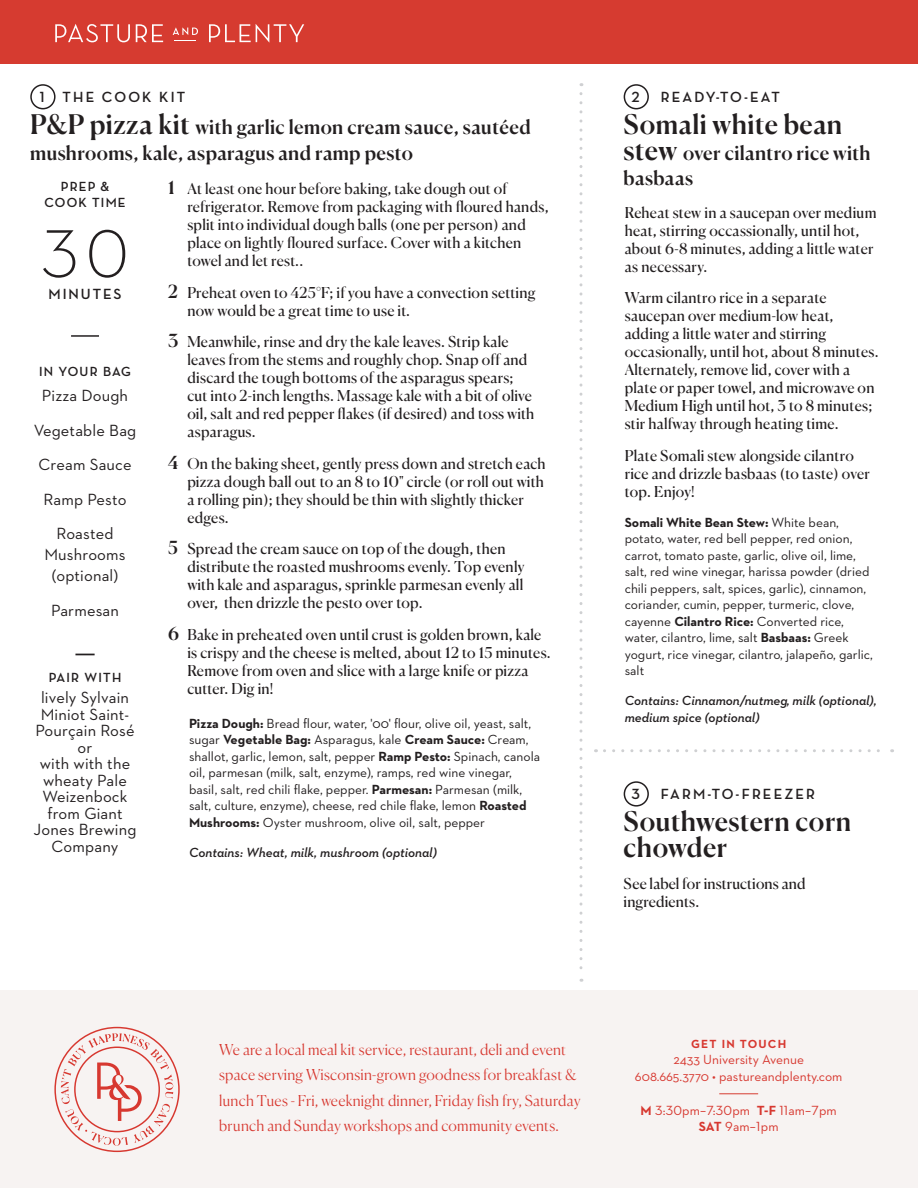
<style>
.page{position:relative;width:918px;height:1188px;background:#fff}
.page>*{position:absolute;margin:0;border:0;box-sizing:border-box;transform-origin:0 0}
.t1{font:300 69px "Neutraface 2 Text";color:#231f20}
.t2{font:500 27px/25.5px "Canela";letter-spacing:.015em;color:#231f20}
.t3{font:500 19.5px/25.5px "Canela";letter-spacing:.015em;color:#231f20}
.List_of_Ingredients{font:16.5px/16.5px "Neutraface 2 Text";letter-spacing:.01em;color:#231f20;text-align:center}
.t4{font:15px/18px "Canela";letter-spacing:.015em;color:#231f20}
.t5{font:300 15px/25.5px "Canela";letter-spacing:.015em;color:#d73830}
.t6{font:700 15px "Neutraface Display";letter-spacing:.145em;color:#231f20}
.t7{font:13.5px/16.5px "Neutraface 2 Text";color:#231f20}
.t8{font:italic 600 13.5px/16.5px "Neutraface 2 Text";color:#231f20}
.t9{font:13.5px "Neutraface 2 Text";color:#d73830}
.List_of_Ingredients-2{font:700 13.5px/16.2px "Neutraface Display";letter-spacing:.09em;color:#231f20;text-align:center}
.t10{font:700 12px "Neutraface 2 Text";letter-spacing:.1em;color:#d73830}
.s1{font-size:27px}
.s2{font-weight:500;font-size:18px}
.s3{font-weight:700}
</style>
<div class="page">
<div style="left:0;top:991px;width:918px;height:197px;background:#f7f3f2"></div>
<div style="left:0;top:0;width:918px;height:64px;background:#d63b30"></div>
<svg style="left:55px;top:24px;width:75px;height:18px"></svg>
<svg style="left:136px;top:24px;width:27px;height:18px"></svg>
<svg style="left:173px;top:27px;width:25px;height:14px"></svg>
<svg style="left:209px;top:24px;width:95px;height:19px"></svg>
<svg style="left:54px;top:1027px;width:126px;height:125px"></svg>
<hr style="left:719px;top:1093px;width:39px;height:1px;background:#d63b30">
<div style="left:30px;top:84px;width:26px;height:25px;border:2px solid #231f20;border-radius:50%"></div>
<div style="left:624px;top:84px;width:25px;height:25px;border:2px solid #231f20;border-radius:50%"></div>
<div style="left:624px;top:781px;width:25px;height:26px;border:2px solid #231f20;border-radius:50%"></div>
<svg style="left:579px;top:94px;width:3px;height:888px"></svg>
<hr style="left:71px;top:335px;width:28px;height:2px;background:#231f20">
<svg style="left:75px;top:654px;width:20px;height:1px"></svg>
<svg style="left:604px;top:749px;width:289px;height:3px"></svg>
<p class="t6" style="left:40px;top:88px;width:6px">1</p>
<p class="t6" style="left:63px;top:89px;width:124px">THE COOK KIT</p>
<p class="t3" style="left:30px;top:113px;width:502px"><span class="s1">P&amp;P pizza kit</span> with garlic lemon cream sauce, sautéed mushrooms, kale, asparagus and ramp pesto</p>
<p class="List_of_Ingredients-2" style="left:44px;top:178px;width:83px">PREP &amp;<br>COOK TIME</p>
<p class="t1" style="left:41px;top:211px;width:89px">30</p>
<p class="t6" style="left:49px;top:285px;width:75px">MINUTES</p>
<p class="List_of_Ingredients-2" style="left:39px;top:364px;width:94px">IN YOUR BAG</p>
<p class="List_of_Ingredients" style="left:42px;top:387px;width:88px">Pizza Dough</p>
<p class="List_of_Ingredients" style="left:34px;top:422px;width:104px">Vegetable Bag</p>
<p class="List_of_Ingredients" style="left:39px;top:456px;width:95px">Cream Sauce</p>
<p class="List_of_Ingredients" style="left:44px;top:491px;width:84px">Ramp Pesto</p>
<p class="List_of_Ingredients" style="left:44px;top:523px;width:83px;line-height:21px">Roasted<br>Mushrooms (optional)</p>
<p class="List_of_Ingredients" style="left:51px;top:602px;width:70px">Parmesan</p>
<p class="List_of_Ingredients-2" style="left:49px;top:670px;width:74px">PAIR WITH</p>
<p class="List_of_Ingredients" style="left:34px;top:689px;width:104px">lively Sylvain<br>Miniot Saint-<br>Pourçain Rosé or<br>with with the wheaty Pale<br>Weizenbock from Giant<br>Jones Brewing<br>Company</p>
<p class="t4" style="left:187px;top:179px;width:363px;text-indent:-19px"><span class="s2">1</span> At least one hour before baking, take dough out of refrigerator. Remove from packaging with floured hands, split into individual dough balls (one per person) and place on lightly floured surface. Cover with a kitchen towel and let rest..</p>
<p class="t4" style="left:187px;top:282px;width:350px;text-indent:-19px"><span class="s2">2</span> Preheat oven to 425°F; if you have a convection setting now would be a great time to use it.</p>
<p class="t4" style="left:187px;top:332px;width:349px;text-indent:-19px"><span class="s2">3</span> Meanwhile, rinse and dry the kale leaves. Strip kale leaves from the stems and roughly chop. Snap off and discard the tough bottoms of the asparagus spears; cut into 2-inch lengths. Massage kale with a bit of olive oil, salt and red pepper flakes (if desired) and toss with asparagus.</p>
<p class="t4" style="left:187px;top:453px;width:360px;text-indent:-19px"><span class="s2">4</span> On the baking sheet, gently press down and stretch each pizza dough ball out to an 8 to 10" circle (or roll out with a rolling pin); they should be thin with slightly thicker edges.</p>
<p class="t4" style="left:187px;top:539px;width:339px;text-indent:-19px"><span class="s2">5</span> Spread the cream sauce on top of the dough, then distribute the roasted mushrooms evenly. Top evenly with kale and asparagus, sprinkle parmesan evenly all over, then drizzle the pesto over top.</p>
<p class="t4" style="left:187px;top:624px;width:365px;text-indent:-19px"><span class="s2">6</span> Bake in preheated oven until crust is golden brown, kale is crispy and the cheese is melted, about 12 to 15 minutes.<br>Remove from oven and slice with a large knife or pizza cutter. Dig in!</p>
<p class="t7" style="left:189px;top:715px;width:353px"><span class="s3">Pizza Dough:</span> Bread flour, water, '00' flour, olive oil, yeast, salt, sugar <span class="s3">Vegetable Bag:</span> Asparagus, kale <span class="s3">Cream Sauce:</span> Cream, shallot, garlic, lemon, salt, pepper <span class="s3">Ramp Pesto:</span> Spinach, canola oil, parmesan (milk, salt, enzyme), ramps, red wine vinegar, basil, salt, red chili flake, pepper. <span class="s3">Parmesan:</span> Parmesan (milk, salt, culture, enzyme), cheese, red chile flake, lemon <span class="s3">Roasted Mushrooms:</span> Oyster mushroom, olive oil, salt, pepper</p>
<p class="t8" style="left:189px;top:844px;width:249px">Contains: Wheat, milk, mushroom (optional)</p>
<p class="t6" style="left:632px;top:88px;width:10px">2</p>
<p class="t6" style="left:661px;top:89px;width:120px">READY-TO-EAT</p>
<p class="t2" style="left:624px;top:110px;width:220px">Somali white bean</p>
<p class="t3" style="left:624px;top:138px;width:249px"><span class="s1">stew</span> over cilantro rice with basbaas</p>
<p class="t4" style="left:625px;top:202px;width:253px">Reheat stew in a saucepan over medium heat, stirring occassionally, until hot, about 6-8 minutes, adding a little water as necessary.</p>
<p class="t4" style="left:625px;top:288px;width:255px">Warm cilantro rice in a separate saucepan over medium-low heat, adding a little water and stirring occasionally, until hot, about 8 minutes.<br>Alternately, remove lid, cover with a plate or paper towel, and microwave on Medium High until hot, 3 to 8 minutes; stir halfway through heating time.</p>
<p class="t4" style="left:625px;top:445px;width:247px">Plate Somali stew alongside cilantro rice and drizzle basbaas (to taste) over top. Enjoy!</p>
<p class="t7" style="left:625px;top:514px;width:250px"><span class="s3">Somali White Bean Stew:</span> White bean, potato, water, red bell pepper, red onion, carrot, tomato paste, garlic, olive oil, lime, salt, red wine vinegar, harissa powder (dried chili peppers, salt, spices, garlic), cinnamon, coriander, cumin, pepper, turmeric, clove, cayenne <span class="s3">Cilantro Rice:</span> Converted rice, water, cilantro, lime, salt <span class="s3">Basbaas:</span> Greek yogurt, rice vinegar, cilantro, jalapeño, garlic, salt</p>
<p class="t8" style="left:625px;top:692px;width:253px">Contains: Cinnamon/nutmeg, milk (optional), medium spice (optional)</p>
<p class="t6" style="left:631px;top:786px;width:10px">3</p>
<p class="t6" style="left:661px;top:786px;width:156px">FARM-TO-FREEZER</p>
<p class="t2" style="left:624px;top:807px;width:229px">Southwestern corn chowder</p>
<p class="t4" style="left:624px;top:873px;width:183px">See label for instructions and ingredients.</p>
<p class="t5" style="left:219px;top:1035px;width:363px">We are a local meal kit service, restaurant, deli and event space serving Wisconsin-grown goodness for breakfast &amp; lunch Tues - Fri, weeknight dinner, Friday fish fry, Saturday brunch and Sunday workshops and community events.</p>
<p class="t10" style="left:691px;top:1037px;width:97px">GET IN TOUCH</p>
<p class="t9" style="left:673px;top:1051px;width:132px">2433 University Avenue</p>
<p class="t9" style="left:635px;top:1068px;width:209px">608.665.3770 • pastureandplenty.com</p>
<p class="t9" style="left:641px;top:1102px;width:198px"><span class="s3">M</span> 3:30pm–7:30pm <span class="s3">T-F</span> 11am–7pm</p>
<p class="t9" style="left:699px;top:1118px;width:81px"><span class="s3">SAT</span> 9am–1pm</p>
</div>
